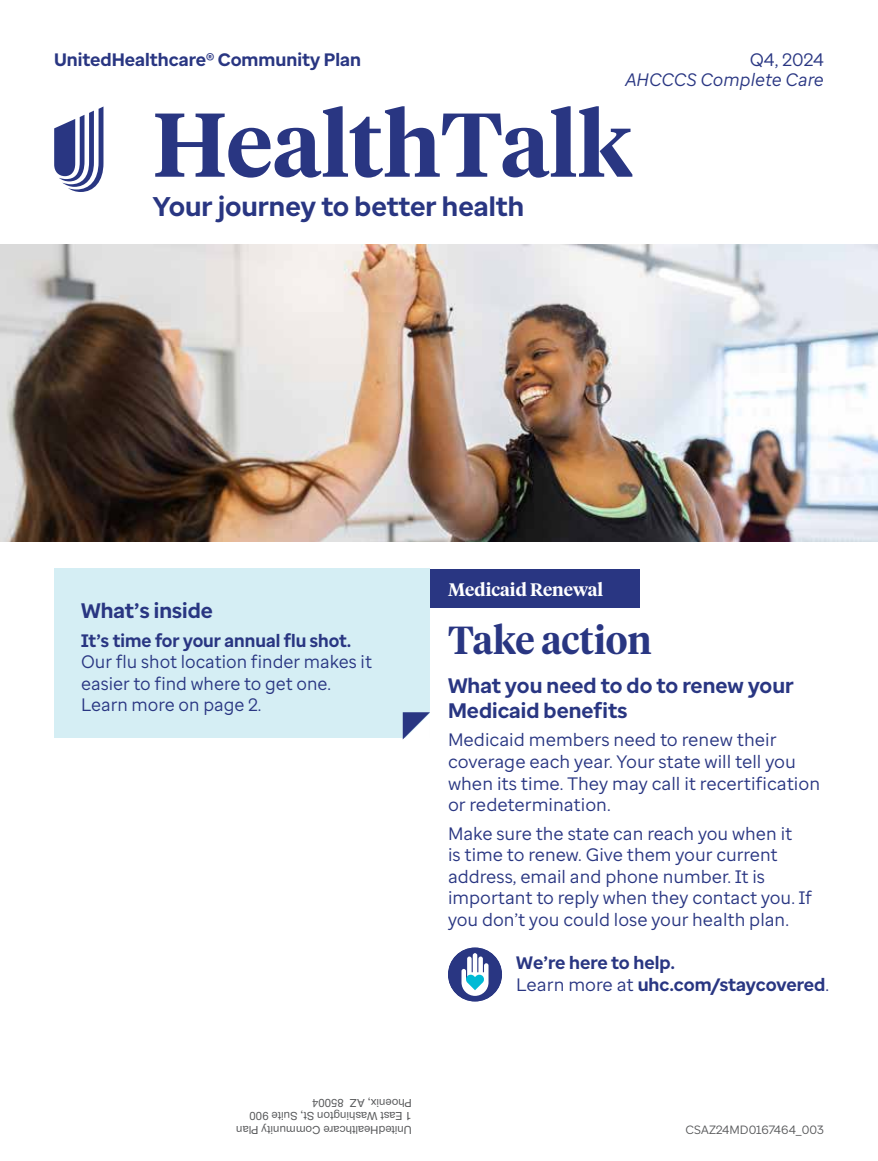
<style>
.page{position:relative;width:878px;height:1161px;background:#fff}
.page>*{position:absolute;margin:0;border:0;box-sizing:border-box;transform-origin:0 0}
.t1{font:600 90px "UHC Serif Headline";color:#293682}
.Headline{font:600 39px "UHC Serif Headline";color:#293682;scale:.96 1}
.t2{font:700 27px "Enterprise Sans";color:#293682}
.Subhead{font:700 21px/25.2px "Enterprise Sans";color:#293682}
.BodyCopy{font:18px/21.6px "Enterprise Sans";color:#293682}
.t3{font:700 18px/21.6px "Enterprise Sans";color:#293682}
.BodyCopy-2{font:italic 18px "Enterprise Sans";color:#293682}
.t4{font:600 18px "UHC Serif Headline";color:#fff}
.t5{font:500 12px/13.5px "UHC Sans";color:#58595b}
.t6{font:12px "Enterprise Sans";color:#58595b}
.s1{font-weight:700}
.s2{font-weight:400}
</style>
<div class="page">
<div style="left:394px;top:570px;width:245px;height:38px;background:#293682"></div>
<img style="left:0;top:245px;width:878px;height:297px">
<div style="left:54px;top:568px;width:376px;height:170px;background:#d5eef4"></div>
<svg style="left:403px;top:712px;width:27px;height:27px"></svg>
<div style="left:448px;top:948px;width:54px;height:54px;background:#293682;border-radius:50%"></div>
<svg style="left:461px;top:953px;width:27px;height:43px"></svg>
<svg style="left:54px;top:106px;width:49px;height:86px"></svg>
<p class="t3" style="left:54px;top:49px;width:308px">UnitedHealthcare® Community Plan</p>
<p class="BodyCopy" style="left:749px;top:48px;width:76px">Q4, 2024</p>
<p class="BodyCopy-2" style="left:625px;top:68px;width:200px">AHCCCS Complete Care</p>
<p class="t1" style="left:153px;top:83px;width:481px">HealthTalk</p>
<p class="t2" style="left:153px;top:189px;width:373px">Your journey to better health</p>
<p class="t4" style="left:448px;top:577px;width:156px">Medicaid Renewal</p>
<p class="Subhead" style="left:81px;top:598px;width:133px">What’s inside</p>
<p class="BodyCopy" style="left:81px;top:629px;width:292px"><span class="s1">It’s time for your annual flu shot.<br></span>Our flu shot location finder makes it easier to find where to get one.<br>Learn more on page 2.</p>
<p class="Headline" style="left:448px;top:614px;width:214px">Take action</p>
<p class="Subhead" style="left:448px;top:673px;width:347px">What you need to do to renew your<br>Medicaid benefits</p>
<p class="BodyCopy" style="left:448px;top:729px;width:373px">Medicaid members need to renew their coverage each year. Your state will tell you when its time. They may call it recertification or redetermination.</p>
<p class="BodyCopy" style="left:448px;top:822px;width:366px">Make sure the state can reach you when it<br>is time to renew. Give them your current address, email and phone number. It is important to reply when they contact you. If you don’t you could lose your health plan.</p>
<p class="t5" style="left:412px;top:1110px;width:101px;rotate:-180deg">Phoenix, AZ 85004</p>
<p class="t5" style="left:412px;top:1137px;width:177px;rotate:-180deg">UnitedHealthcare Community Plan<br>1 East Washington St, Suite 900</p>
<p class="t3" style="left:516px;top:952px;width:314px">We’re here to help.<br><span class="s2">Learn more at</span> uhc.com/staycovered<span class="s2">.</span></p>
<p class="t6" style="left:685px;top:1122px;width:140px">CSAZ24MD0167464_003</p>
</div>
